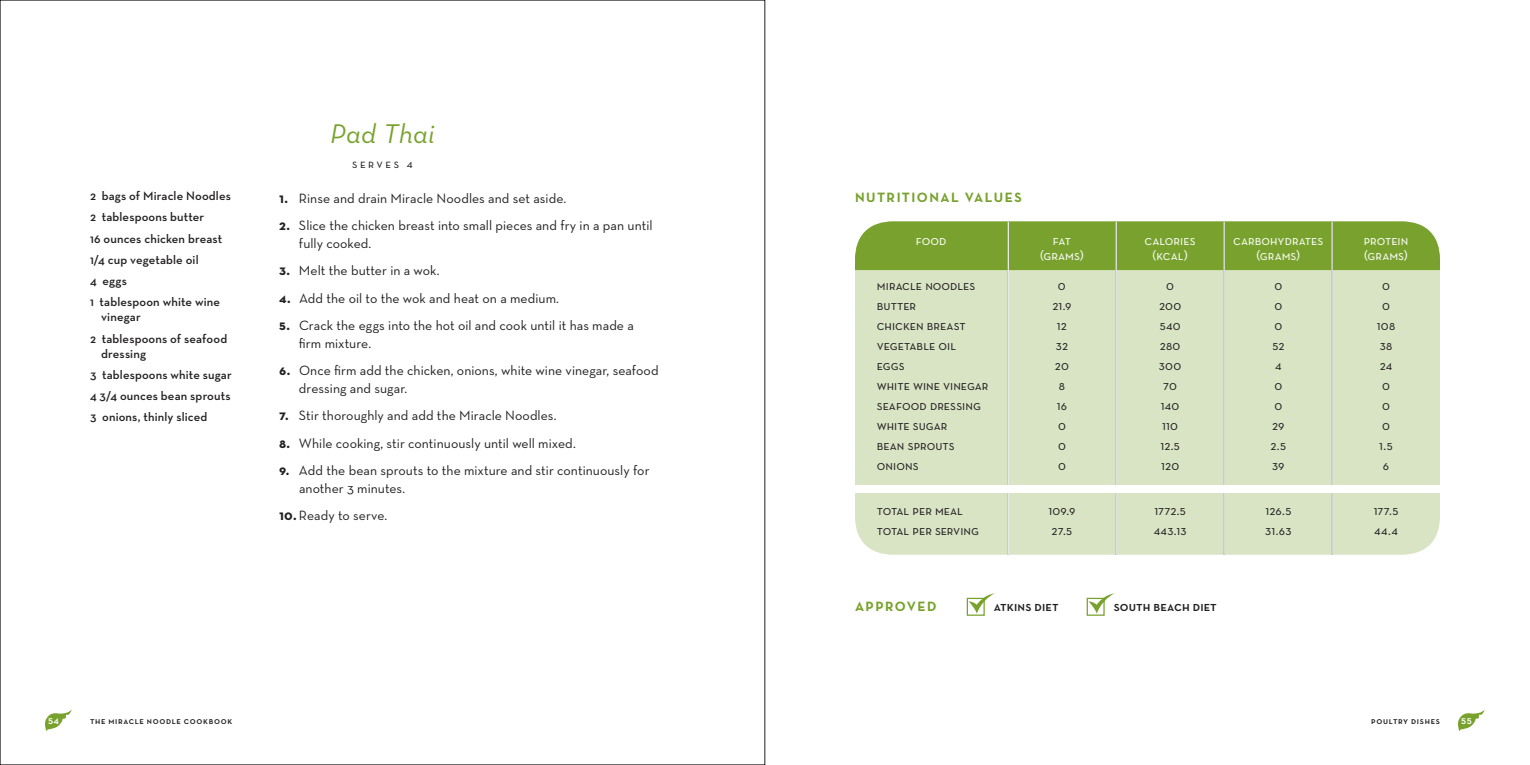
<style>
.page{position:relative;width:1530px;height:765px;background:#fff}
.page>*{position:absolute;margin:0;border:0;box-sizing:border-box;transform-origin:0 0}
.t1{font:italic 27.5px "Neutra Text";letter-spacing:.015em;color:#78a22d}
.t2{font:13.75px/17.5px "Neutra Text";letter-spacing:.005em;color:#231f20}
.t3{font:13.75px "Neutra Text Book SC";color:#231f20}
.t4{font:13.75px "Neutra Text Book SC";letter-spacing:.005em;color:#fff}
.t5{font:13.75px "Neutra Text Bold SC";letter-spacing:.105em;color:#78a22d}
.t6{font:13.75px "Neutra Text Demi SC";letter-spacing:.005em;color:#231f20}
.t7{font:600 12.5px/15px "Neutra Text";letter-spacing:.01em;color:#231f20}
.t8{font:12.5px "Neutra Text Book SC";letter-spacing:.205em;color:#231f20}
.t9{font:11.25px "Neutra Text Demi SC";color:#fff}
.t10{font:9.38px "Neutra Text Demi SC";letter-spacing:.075em;color:#231f20}
.s1{font-family:"Neutra Text Bold SC";font-size:14.38px}
</style>
<div class="page">
<svg style="left:1458px;top:709px;width:27px;height:22px"></svg>
<svg style="left:45px;top:709px;width:27px;height:22px"></svg>
<div style="left:967px;top:598px;width:18px;height:18px;border:1px solid #78a22d"></div>
<svg style="left:969px;top:593px;width:26px;height:21px"></svg>
<div style="left:1087px;top:598px;width:18px;height:18px;border:1px solid #78a22d"></div>
<svg style="left:1088px;top:593px;width:27px;height:21px"></svg>
<div style="left:855px;top:221px;width:585px;height:334px;background:#d9e4c5;border-radius:39px"></div>
<div style="left:855px;top:221px;width:585px;height:49px;background:#78a22d"></div>
<hr style="left:1116px;top:221px;width:1px;height:334px;background:#fff">
<hr style="left:1008px;top:221px;width:1px;height:334px;background:#fff">
<hr style="left:1223px;top:221px;width:2px;height:334px;background:#fff">
<hr style="left:1331px;top:221px;width:2px;height:334px;background:#fff">
<div style="left:855px;top:485px;width:585px;height:8px;background:#fff"></div>
<p class="t7" style="left:90px;top:188px;width:142px">2 bags of Miracle Noodles</p>
<p class="t7" style="left:90px;top:209px;width:116px">2 tablespoons butter</p>
<p class="t7" style="left:90px;top:231px;width:134px">16 ounces chicken breast</p>
<p class="t7" style="left:90px;top:252px;width:110px">1/4 cup vegetable oil</p>
<p class="t7" style="left:90px;top:273px;width:38px">4 eggs</p>
<p class="t7" style="left:101px;top:294px;width:120px;text-indent:-11px">1 tablespoon white wine vinegar</p>
<p class="t7" style="left:101px;top:331px;width:127px;text-indent:-11px">2 tablespoons of seafood dressing</p>
<p class="t7" style="left:90px;top:367px;width:143px">3 tablespoons white sugar</p>
<p class="t7" style="left:90px;top:388px;width:142px">4 3/4 ounces bean sprouts</p>
<p class="t7" style="left:90px;top:409px;width:119px">3 onions, thinly sliced</p>
<p class="t1" style="left:330px;top:117px;width:106px">Pad Thai</p>
<p class="t8" style="left:352px;top:156px;width:62px">serves 4</p>
<p class="t2" style="left:279px;top:189px;width:289px"><span class="s1">1.</span> Rinse and drain Miracle Noodles and set aside.</p>
<p class="t2" style="left:299px;top:217px;width:355px;text-indent:-20px"><span class="s1">2.</span> Slice the chicken breast into small pieces and fry in a pan until fully cooked.</p>
<p class="t2" style="left:279px;top:262px;width:162px"><span class="s1">3.</span> Melt the butter in a wok.</p>
<p class="t2" style="left:279px;top:289px;width:282px"><span class="s1">4.</span> Add the oil to the wok and heat on a medium.</p>
<p class="t2" style="left:299px;top:317px;width:336px;text-indent:-20px"><span class="s1">5.</span> Crack the eggs into the hot oil and cook until it has made a firm mixture.</p>
<p class="t2" style="left:299px;top:362px;width:361px;text-indent:-20px"><span class="s1">6.</span> Once firm add the chicken, onions, white wine vinegar, seafood dressing and sugar.</p>
<p class="t2" style="left:279px;top:407px;width:279px"><span class="s1">7.</span> Stir thoroughly and add the Miracle Noodles.</p>
<p class="t2" style="left:279px;top:434px;width:298px"><span class="s1">8.</span> While cooking, stir continuously until well mixed.</p>
<p class="t2" style="left:299px;top:462px;width:352px;text-indent:-20px"><span class="s1">9.</span> Add the bean sprouts to the mixture and stir continuously for another 3 minutes.</p>
<p class="t2" style="left:279px;top:507px;width:110px"><span class="s1">10.</span> Ready to serve.</p>
<p class="t9" style="left:48px;top:713px;width:13px">54</p>
<p class="t10" style="left:90px;top:715px;width:144px">the miracle noodle cookbook</p>
<p class="t5" style="left:855px;top:189px;width:168px">NUTRITIONAL VALUES</p>
<p class="t4" style="left:916px;top:232px;width:32px">food</p>
<p class="t4" style="left:1053px;top:232px;width:20px">fat</p>
<p class="t4" style="left:1145px;top:232px;width:52px">calories</p>
<p class="t4" style="left:1233px;top:232px;width:91px">carbohydrates</p>
<p class="t4" style="left:1364px;top:232px;width:46px">protein</p>
<p class="t4" style="left:1040px;top:247px;width:45px">(grams)</p>
<p class="t4" style="left:1153px;top:247px;width:37px">(kcal)</p>
<p class="t4" style="left:1256px;top:247px;width:45px">(grams)</p>
<p class="t4" style="left:1364px;top:247px;width:45px">(grams)</p>
<p class="t3" style="left:877px;top:277px;width:100px">miracle noodles</p>
<p class="t3" style="left:1058px;top:277px;width:9px">0</p>
<p class="t3" style="left:1166px;top:277px;width:9px">0</p>
<p class="t3" style="left:1274px;top:277px;width:9px">0</p>
<p class="t3" style="left:1382px;top:277px;width:9px">0</p>
<p class="t3" style="left:877px;top:297px;width:41px">butter</p>
<p class="t3" style="left:1052px;top:297px;width:21px">21.9</p>
<p class="t3" style="left:1159px;top:297px;width:24px">200</p>
<p class="t3" style="left:1274px;top:297px;width:9px">0</p>
<p class="t3" style="left:1382px;top:297px;width:9px">0</p>
<p class="t3" style="left:877px;top:317px;width:90px">chicken breast</p>
<p class="t3" style="left:1057px;top:317px;width:11px">12</p>
<p class="t3" style="left:1160px;top:317px;width:22px">540</p>
<p class="t3" style="left:1274px;top:317px;width:9px">0</p>
<p class="t3" style="left:1377px;top:317px;width:20px">108</p>
<p class="t3" style="left:877px;top:337px;width:81px">vegetable oil</p>
<p class="t3" style="left:1056px;top:337px;width:14px">32</p>
<p class="t3" style="left:1160px;top:337px;width:22px">280</p>
<p class="t3" style="left:1272px;top:337px;width:14px">52</p>
<p class="t3" style="left:1380px;top:337px;width:14px">38</p>
<p class="t3" style="left:877px;top:357px;width:29px">eggs</p>
<p class="t3" style="left:1055px;top:357px;width:16px">20</p>
<p class="t3" style="left:1159px;top:357px;width:24px">300</p>
<p class="t3" style="left:1275px;top:357px;width:8px">4</p>
<p class="t3" style="left:1380px;top:357px;width:14px">24</p>
<p class="t3" style="left:877px;top:377px;width:113px">white wine vinegar</p>
<p class="t3" style="left:1059px;top:377px;width:8px">8</p>
<p class="t3" style="left:1163px;top:377px;width:15px">70</p>
<p class="t3" style="left:1274px;top:377px;width:9px">0</p>
<p class="t3" style="left:1382px;top:377px;width:9px">0</p>
<p class="t3" style="left:877px;top:397px;width:106px">seafood dressing</p>
<p class="t3" style="left:1057px;top:397px;width:12px">16</p>
<p class="t3" style="left:1161px;top:397px;width:20px">140</p>
<p class="t3" style="left:1274px;top:397px;width:9px">0</p>
<p class="t3" style="left:1382px;top:397px;width:9px">0</p>
<p class="t3" style="left:877px;top:417px;width:72px">white sugar</p>
<p class="t3" style="left:1058px;top:417px;width:9px">0</p>
<p class="t3" style="left:1162px;top:417px;width:17px">110</p>
<p class="t3" style="left:1272px;top:417px;width:14px">29</p>
<p class="t3" style="left:1382px;top:417px;width:9px">0</p>
<p class="t3" style="left:877px;top:437px;width:79px">bean sprouts</p>
<p class="t3" style="left:1058px;top:437px;width:9px">0</p>
<p class="t3" style="left:1160px;top:437px;width:21px">12.5</p>
<p class="t3" style="left:1271px;top:437px;width:17px">2.5</p>
<p class="t3" style="left:1379px;top:437px;width:15px">1.5</p>
<p class="t3" style="left:877px;top:457px;width:43px">onions</p>
<p class="t3" style="left:1058px;top:457px;width:9px">0</p>
<p class="t3" style="left:1161px;top:457px;width:20px">120</p>
<p class="t3" style="left:1272px;top:457px;width:14px">39</p>
<p class="t3" style="left:1383px;top:457px;width:8px">6</p>
<p class="t3" style="left:877px;top:502px;width:88px">total per meal</p>
<p class="t3" style="left:1048px;top:502px;width:29px">109.9</p>
<p class="t3" style="left:1154px;top:502px;width:33px">1772.5</p>
<p class="t3" style="left:1265px;top:502px;width:28px">126.5</p>
<p class="t3" style="left:1374px;top:502px;width:26px">177.5</p>
<p class="t3" style="left:877px;top:522px;width:104px">total per serving</p>
<p class="t3" style="left:1052px;top:522px;width:22px">27.5</p>
<p class="t3" style="left:1154px;top:522px;width:34px">443.13</p>
<p class="t3" style="left:1265px;top:522px;width:28px">31.63</p>
<p class="t3" style="left:1374px;top:522px;width:25px">44.4</p>
<p class="t5" style="left:855px;top:598px;width:83px">APPROVED</p>
<p class="t6" style="left:994px;top:598px;width:66px">atkins diet</p>
<p class="t6" style="left:1114px;top:598px;width:105px">south beach diet</p>
<p class="t10" style="left:1371px;top:715px;width:70px">poultry dishes</p>
<p class="t9" style="left:1461px;top:713px;width:12px">55</p>
</div>
